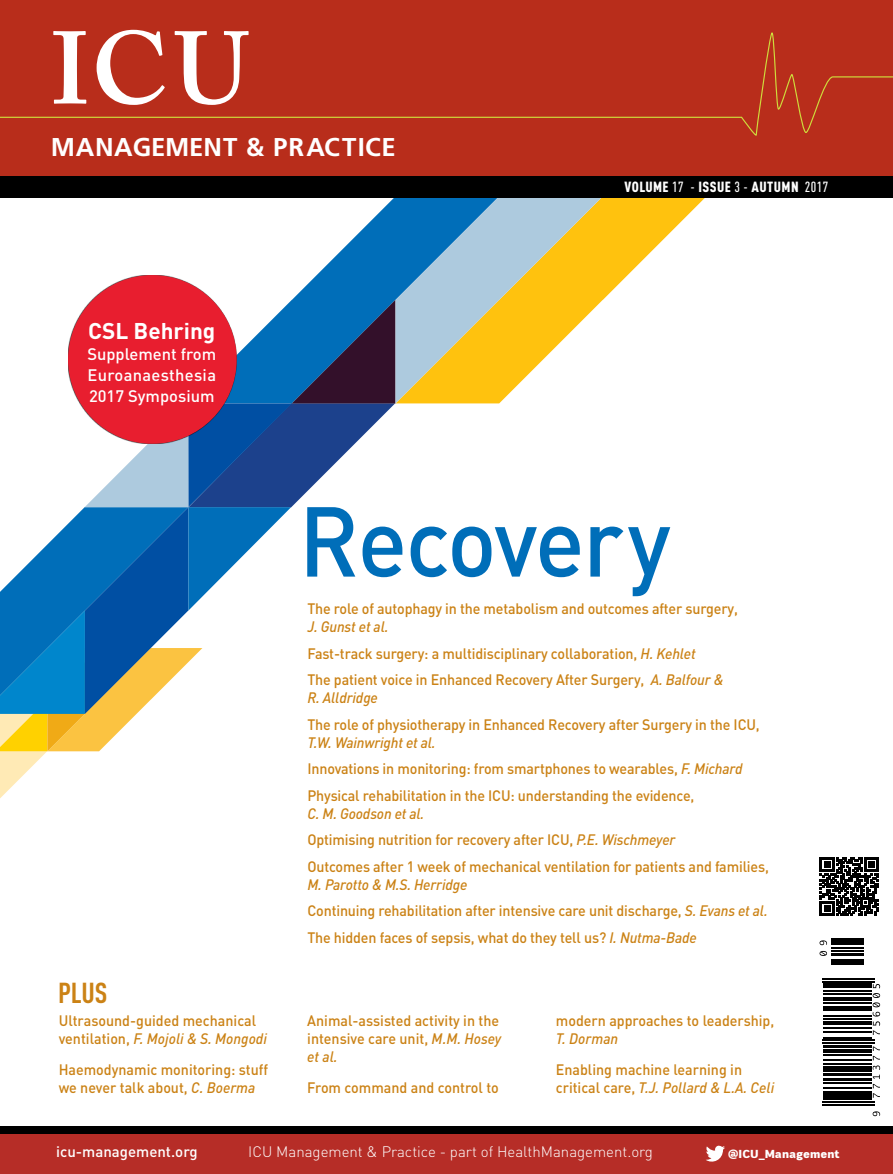
<style>
.page{position:relative;width:893px;height:1174px;background:#fff}
.page>*{position:absolute;margin:0;border:0;box-sizing:border-box;transform-origin:0 0}
.t1{font:600 101.85px "Adobe Caslon Pro";color:#fff}
.t2{font:500 97.5px "DIN";letter-spacing:-.02em;color:#006eb9;scale:.95 1}
.t3{font:700 28.5px "DIN Cond";color:#cb8215}
.t4{font:700 25.8px "Frutiger";letter-spacing:.025em;color:#fff}
.t5{font:700 22.5px "DIN";color:#fff}
.t6{font:500 16.5px/21px "DIN";color:#fff;text-align:justify}
.t7{font:500 15px/26.5px "DIN";letter-spacing:-.01em;color:#cb8215;scale:.95 1}
.t8{font:300 15px "DIN";color:#fff}
.t9{font:italic 500 15px "DIN";letter-spacing:-.01em;color:#cb8215;scale:.95 1}
.t10{font:500 15px "DIN";color:#fff}
.t11{font:900 14.55px "DIN Cond";letter-spacing:.03em;color:#fff}
.t12{font:900 12px "PRC Fidelity";color:#fff}
.s1{font-weight:500}
.s2{font-style:italic}
</style>
<div class="page">
<div style="left:0;top:0;width:893px;height:176px;background:#b82d1b"></div>
<svg style="left:0;top:32px;width:893px;height:104px"></svg>
<svg style="left:188px;top:197px;width:207px;height:103px"></svg>
<svg style="left:603px;top:197px;width:103px;height:103px"></svg>
<svg style="left:395px;top:197px;width:208px;height:206px;background:#bfc18e"></svg>
<svg style="left:0;top:300px;width:395px;height:498px"></svg>
<div style="left:0;top:1126px;width:893px;height:8px;background:#000"></div>
<div style="left:0;top:1134px;width:893px;height:40px;background:#b62d27"></div>
<svg style="left:706px;top:1145px;width:19px;height:17px"></svg>
<div style="left:0;top:176px;width:893px;height:21px;background:#000"></div>
<svg style="left:821px;top:938px;width:55px;height:179px"></svg>
<hr style="left:823px;top:1103px;width:52px;height:2px;background:#000">
<hr style="left:823px;top:1101px;width:52px;height:1px;background:#000">
<svg style="left:873px;top:1111px;width:7px;height:5px"></svg>
<hr style="left:823px;top:1098px;width:48px;height:1px;background:#000">
<hr style="left:823px;top:1097px;width:48px;height:1px;background:#000">
<hr style="left:823px;top:1095px;width:48px;height:2px;background:#000">
<hr style="left:823px;top:1093px;width:48px;height:1px;background:#000">
<hr style="left:823px;top:1091px;width:48px;height:2px;background:#000">
<hr style="left:823px;top:1087px;width:48px;height:2px;background:#000">
<hr style="left:823px;top:1082px;width:48px;height:1px;background:#000">
<hr style="left:823px;top:1079px;width:48px;height:2px;background:#000">
<hr style="left:823px;top:1078px;width:48px;height:1px;background:#000">
<hr style="left:823px;top:1074px;width:48px;height:1px;background:#000">
<hr style="left:823px;top:1073px;width:48px;height:1px;background:#000">
<hr style="left:823px;top:1070px;width:48px;height:1px;background:#000">
<hr style="left:823px;top:1069px;width:48px;height:1px;background:#000">
<hr style="left:823px;top:1067px;width:48px;height:2px;background:#000">
<hr style="left:823px;top:1066px;width:48px;height:1px;background:#000">
<hr style="left:823px;top:1063px;width:48px;height:2px;background:#000">
<hr style="left:823px;top:1059px;width:48px;height:2px;background:#000">
<hr style="left:823px;top:1054px;width:48px;height:1px;background:#000">
<hr style="left:823px;top:1051px;width:48px;height:2px;background:#000">
<hr style="left:823px;top:1050px;width:48px;height:1px;background:#000">
<hr style="left:823px;top:1049px;width:48px;height:1px;background:#000">
<hr style="left:823px;top:1046px;width:48px;height:1px;background:#000">
<hr style="left:823px;top:1045px;width:48px;height:1px;background:#000">
<svg style="left:873px;top:1046px;width:7px;height:51px"></svg>
<hr style="left:823px;top:1042px;width:52px;height:1px;background:#000">
<hr style="left:823px;top:1039px;width:52px;height:2px;background:#000">
<hr style="left:823px;top:1037px;width:48px;height:1px;background:#000">
<hr style="left:823px;top:1031px;width:48px;height:2px;background:#000">
<hr style="left:823px;top:1027px;width:48px;height:2px;background:#000">
<hr style="left:823px;top:1023px;width:48px;height:2px;background:#000">
<hr style="left:823px;top:1022px;width:48px;height:1px;background:#000">
<hr style="left:823px;top:1021px;width:48px;height:1px;background:#000">
<hr style="left:823px;top:1018px;width:48px;height:1px;background:#000">
<hr style="left:823px;top:1015px;width:48px;height:2px;background:#000">
<hr style="left:823px;top:1009px;width:48px;height:1px;background:#000">
<hr style="left:823px;top:1007px;width:48px;height:2px;background:#000">
<hr style="left:823px;top:1006px;width:48px;height:1px;background:#000">
<hr style="left:823px;top:1002px;width:48px;height:1px;background:#000">
<hr style="left:823px;top:999px;width:48px;height:2px;background:#000">
<hr style="left:823px;top:998px;width:48px;height:1px;background:#000">
<hr style="left:823px;top:997px;width:48px;height:1px;background:#000">
<hr style="left:823px;top:993px;width:48px;height:1px;background:#000">
<hr style="left:823px;top:990px;width:48px;height:1px;background:#000">
<hr style="left:823px;top:986px;width:48px;height:1px;background:#000">
<hr style="left:823px;top:985px;width:48px;height:1px;background:#000">
<hr style="left:823px;top:983px;width:48px;height:2px;background:#000">
<svg style="left:873px;top:984px;width:7px;height:51px"></svg>
<hr style="left:823px;top:981px;width:52px;height:1px;background:#000">
<hr style="left:823px;top:978px;width:52px;height:1px;background:#000">
<svg style="left:819px;top:951px;width:8px;height:5px"></svg>
<hr style="left:831px;top:963px;width:32px;height:2px;background:#000">
<hr style="left:831px;top:961px;width:32px;height:1px;background:#000">
<hr style="left:831px;top:959px;width:32px;height:2px;background:#000">
<hr style="left:831px;top:954px;width:32px;height:1px;background:#000">
<hr style="left:831px;top:953px;width:32px;height:1px;background:#000">
<hr style="left:831px;top:950px;width:32px;height:1px;background:#000">
<hr style="left:831px;top:947px;width:32px;height:2px;background:#000">
<hr style="left:831px;top:943px;width:32px;height:2px;background:#000">
<hr style="left:831px;top:941px;width:32px;height:1px;background:#000">
<hr style="left:831px;top:939px;width:32px;height:2px;background:#000">
<hr style="left:831px;top:938px;width:32px;height:1px;background:#000">
<svg style="left:819px;top:940px;width:8px;height:5px"></svg>
<svg style="left:820px;top:857px;width:59px;height:59px"></svg>
<div style="left:68px;top:275px;width:169px;height:169px;background:#000;opacity:.75"></div>
<div style="left:68px;top:275px;width:169px;height:169px;background:#e81e2f;border-radius:50%"></div>
<h1 class="t1" style="left:51px;top:9px;width:200px">ICU</h1>
<h3 class="t4" style="left:51px;top:132px;width:346px">MANAGEMENT &amp; PRACTICE</h3>
<h3 class="t5" style="left:88px;top:316px;width:129px">CSL Behring</h3>
<p class="t6" style="left:87px;top:343px;width:130px">Supplement from Euroanaesthesia 2017 Symposium</p>
<p class="t11" style="left:624px;top:177px;width:205px">VOLUME <span class="s1">17 -</span> ISSUE <span class="s1">3 -</span> AUTUMN <span class="s1">2017</span></p>
<h3 class="t3" style="left:58px;top:975px;width:51px">Plus</h3>
<p class="t7" style="left:59px;top:1011px;width:221px;line-height:18px">Ultrasound-guided mechanical ventilation, <span class="s2">F. Mojoli &amp; S. Mongodi</span></p>
<p class="t7" style="left:59px;top:1059px;width:222px;line-height:18px">Haemodynamic monitoring: stuff we never talk about, <span class="s2">C. Boerma</span></p>
<h2 class="t2" style="left:299px;top:479px;width:393px">Recovery</h2>
<p class="t7" style="left:307px;top:595px;width:455px">The role of autophagy in the metabolism and outcomes after surgery,</p>
<p class="t7" style="left:307px;top:613px;width:440px"><span class="s2">J. Gunst et al.<br></span>Fast-track surgery: a multidisciplinary collaboration, <span class="s2">H. Kehlet<br></span>The patient voice in Enhanced Recovery After Surgery, <span class="s2">A. Balfour &amp;</span></p>
<p class="t9" style="left:307px;top:688px;width:76px">R. Alldridge</p>
<p class="t7" style="left:307px;top:710px;width:478px">The role of physiotherapy in Enhanced Recovery after Surgery in the ICU,</p>
<p class="t7" style="left:307px;top:728px;width:460px"><span class="s2">T.W. Wainwright et al.<br></span>Innovations in monitoring: from smartphones to wearables, <span class="s2">F. Michard<br></span>Physical rehabilitation in the ICU: understanding the evidence,</p>
<p class="t7" style="left:307px;top:799px;width:487px"><span class="s2">C. M. Goodson et al.<br></span>Optimising nutrition for recovery after ICU, <span class="s2">P.E. Wischmeyer<br></span>Outcomes after 1 week of mechanical ventilation for patients and families,</p>
<p class="t7" style="left:307px;top:870px;width:486px"><span class="s2">M. Parotto &amp; M.S. Herridge<br></span>Continuing rehabilitation after intensive care unit discharge, <span class="s2">S. Evans et al.<br></span>The hidden faces of sepsis, what do they tell us? <span class="s2">I. Nutma-Bade</span></p>
<p class="t7" style="left:307px;top:1011px;width:206px;line-height:18px">Animal-assisted activity in the intensive care unit, <span class="s2">M.M. Hosey et al.</span></p>
<p class="t7" style="left:307px;top:1073px;width:203px">From command and control to</p>
<p class="t7" style="left:556px;top:1006px;width:232px">modern approaches to leadership,</p>
<p class="t9" style="left:556px;top:1028px;width:67px">T. Dorman</p>
<p class="t7" style="left:556px;top:1059px;width:231px;line-height:18px">Enabling machine learning in critical care, <span class="s2">T.J. Pollard &amp; L.A. Celi</span></p>
<p class="t10" style="left:56px;top:1141px;width:143px">icu-management.org</p>
<p class="t8" style="left:248px;top:1141px;width:406px">ICU Management &amp; Practice - part of HealthManagement.org</p>
<p class="t12" style="left:728px;top:1147px;width:113px">@ICU_Management</p>
</div>
